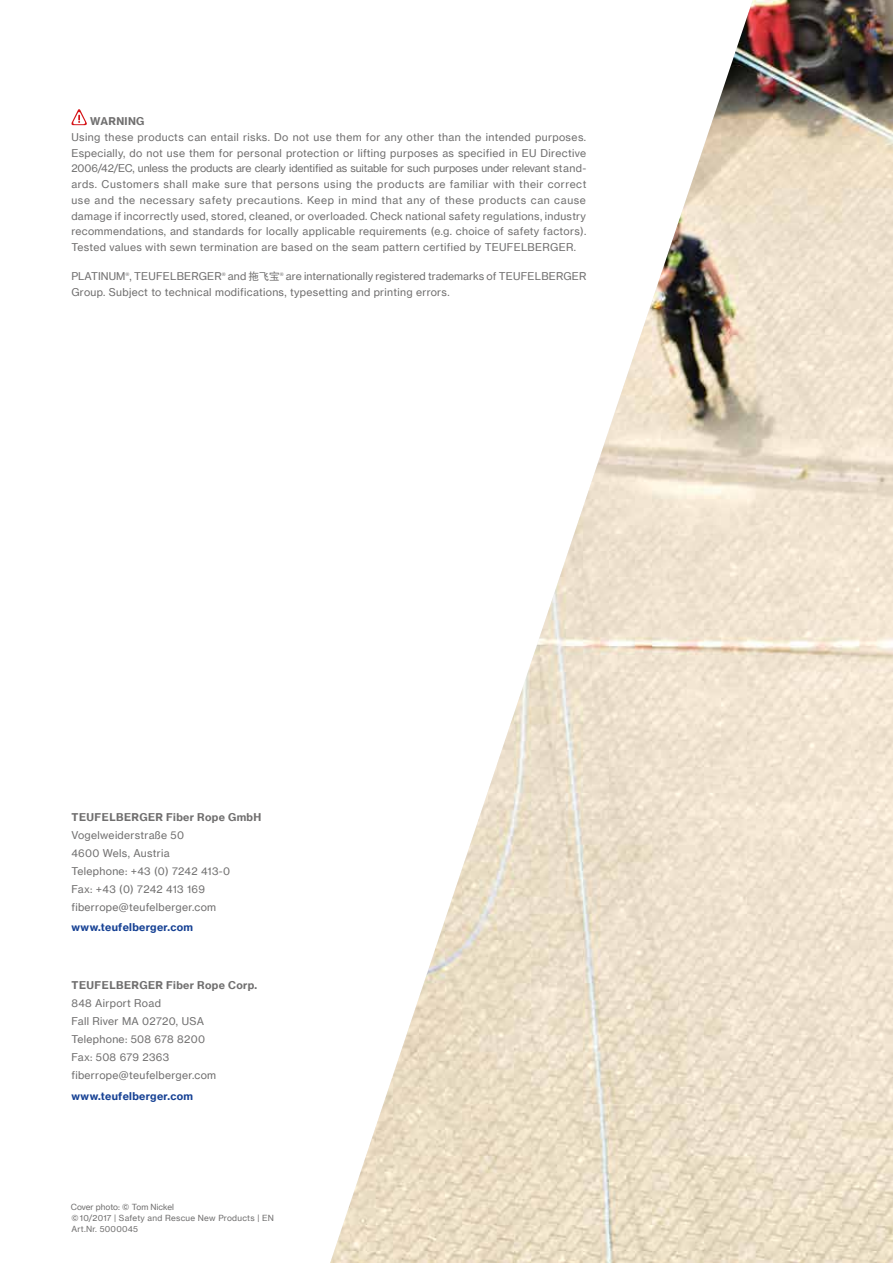
<style>
.page{position:relative;width:893px;height:1263px;background:#fff}
.page>*{position:absolute;margin:0;border:0;box-sizing:border-box;transform-origin:0 0}
.t1{font:10.5px/18px "N Haas Grotesk TX Pro 55 Rg";letter-spacing:.03em;color:#706f6f}
.t2{font:10.5px "N Haas Grotesk TX Pro 75 Bd";letter-spacing:.035em;color:#706f6f}
.t3{font:10.5px "N Haas Grotesk TX Pro 75 Bd";letter-spacing:.03em;color:#164194}
.t4{font:8.25px/11.2px "N Haas Grotesk TX Pro 55 Rg";letter-spacing:.03em;color:#706f6f}
.t5{font:8.25px "N Haas Grotesk TX Pro 55 Rg";color:#706f6f}
.s1{font-family:"Sim Hei"}
</style>
<div class="page">
<img style="left:330px;top:0;width:563px;height:1263px">
<svg style="left:71px;top:109px;width:16px;height:16px"></svg>
<p class="t2" style="left:90px;top:115px;width:56px">WARNING</p>
<p class="t1" style="left:71px;top:129px;width:516px;line-height:15.8px;text-align:justify">Using these products can entail risks. Do not use them for any other than the intended purposes.<br>Especially, do not use them for personal protection or lifting purposes as specified in EU Directive 2006/42/EC, unless the products are clearly identified as suitable for such purposes under relevant stand&shy;ards. Customers shall make sure that persons using the products are familiar with their correct use and the necessary safety precautions. Keep in mind that any of these products can cause damage if incorrectly used, stored, cleaned, or overloaded. Check national safety regulations, industry recommendations, and standards for locally applicable requirements (e.g. choice of safety factors).<br>Tested values with sewn termination are based on the seam pattern certified by TEUFELBERGER.</p>
<p class="t1" style="left:71px;top:269px;width:516px;line-height:15.8px">PLATINUM<sup>®</sup>, TEUFELBERGER<sup>®</sup> and <span class="s1">拖飞宝</span><sup>®</sup> are internationally registered trademarks of TEUFELBERGER<br>Group. Subject to technical modifications, typesetting and printing errors.</p>
<p class="t2" style="left:72px;top:810px;width:191px">TEUFELBERGER Fiber Rope GmbH</p>
<p class="t1" style="left:71px;top:826px;width:160px">Vogelweiderstraße 50<br>4600 Wels, Austria<br>Telephone: +43 (0) 7242 413-0<br>Fax: +43 (0) 7242 413 169 fiberrope@teufelberger.com</p>
<p class="t3" style="left:71px;top:920px;width:123px">www.teufelberger.com</p>
<p class="t2" style="left:72px;top:979px;width:187px">TEUFELBERGER Fiber Rope Corp.</p>
<p class="t1" style="left:71px;top:994px;width:146px">848 Airport Road<br>Fall River MA 02720, USA<br>Telephone: 508 678 8200<br>Fax: 508 679 2363 fiberrope@teufelberger.com</p>
<p class="t3" style="left:71px;top:1089px;width:123px">www.teufelberger.com</p>
<p class="t5" style="left:71px;top:1202px;width:105px">Cover photo: © Tom Nickel</p>
<p class="t4" style="left:71px;top:1212px;width:204px">© 10/2017 | Safety and Rescue New Products | EN<br>Art.Nr. 5000045</p>
</div>
